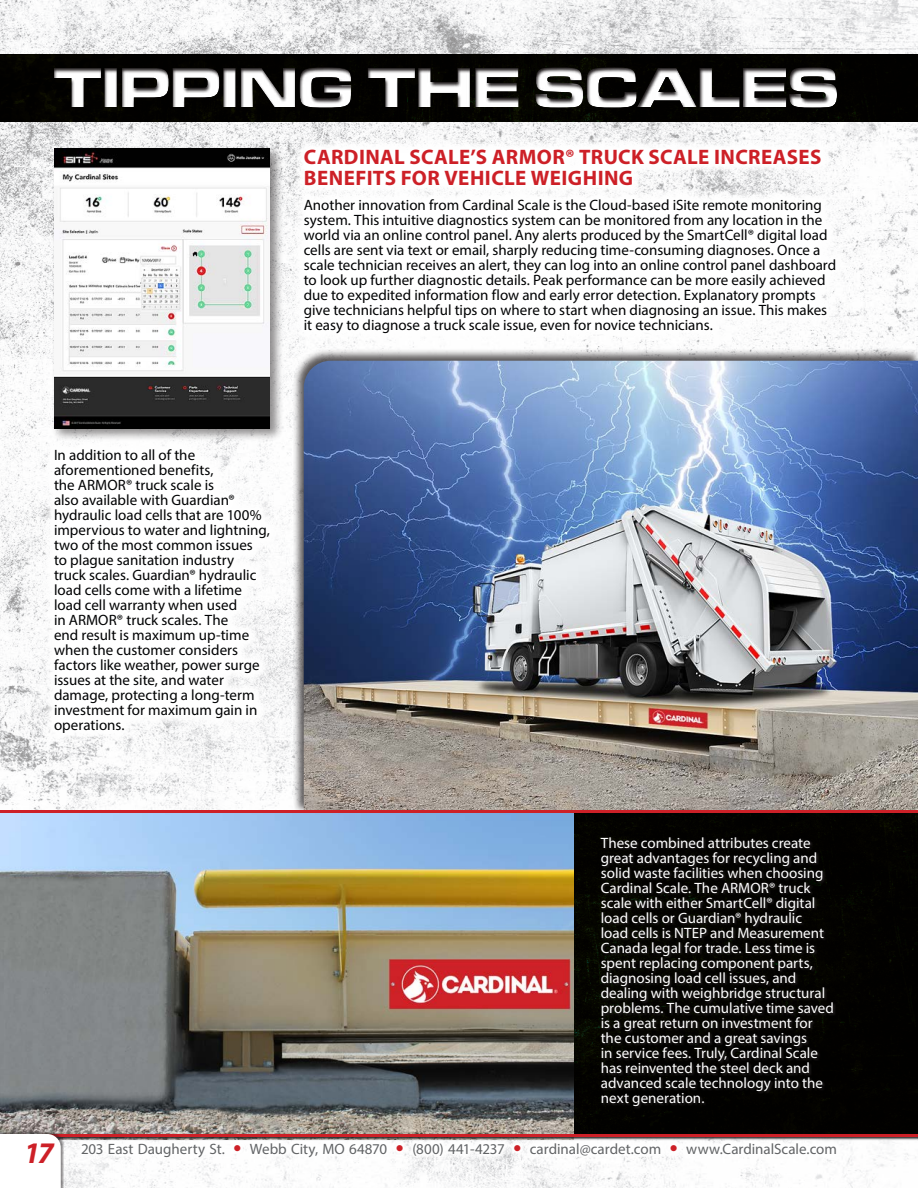
<style>
.page{position:relative;width:918px;height:1188px;background:#fff}
.page>*{position:absolute;margin:0;border:0;box-sizing:border-box;transform-origin:0 0}
.Page_Number_Style{font:italic 700 30px "Myriad Pro";color:#cd2027}
.t1{font:700 21px/21px "Myriad Pro";letter-spacing:.02em;color:#cd2027}
.Back_Page_Paragraph{font:15px/15px "Myriad Pro";color:#010203}
.Back_Page_Paragraph-2{font:15px/15px "Myriad Pro";color:#fff}
.t2{font:15px "Myriad Pro";color:#626466}
.s1{color:#cd2027}
</style>
<div class="page">
<img style="left:0;top:0;width:918px;height:1188px">
<div style="left:293px;top:349px;width:625px;height:466px;background:#231f20;opacity:.75"></div>
<img style="left:304px;top:361px;width:614px;height:449px">
<div style="left:0;top:812px;width:918px;height:324px;background:#020200"></div>
<div style="left:601px;top:837px;width:235px;height:272px;background:linear-gradient(to right,#0b0a07,#070604)"></div>
<img style="left:0;top:813px;width:574px;height:320px">
<div style="left:0;top:54px;width:918px;height:68px;background:#020100"></div>
<svg style="left:54px;top:66px;width:783px;height:42px"></svg>
<div style="left:292px;top:137px;width:542px;height:61px;background:#fff"></div>
<div style="left:291px;top:186px;width:557px;height:160px;background:#fff"></div>
<div style="left:51px;top:146px;width:232px;height:296px;background:#231f20;opacity:.5"></div>
<img style="left:54px;top:148px;width:216px;height:281px">
<hr style="left:0;top:810px;width:918px;height:3px;background:#cd2027">
<div style="left:41px;top:436px;width:241px;height:310px;background:#fff"></div>
<div style="left:76px;top:1137px;width:766px;height:26px;background:#fff"></div>
<svg style="left:64px;top:1133px;width:853px;height:7px;background:#736f6c"></svg>
<hr style="left:47px;top:1134px;width:871px;height:3px;background:#cd2027">
<div style="left:0;top:1130px;width:64px;height:58px;background:#231f20;opacity:.5"></div>
<svg style="left:0;top:1134px;width:61px;height:54px"></svg>
<p class="t1" style="left:304px;top:146px;width:519px">CARDINAL SCALE’S ARMOR® TRUCK SCALE INCREASES<br>BENEFITS FOR VEHICLE WEIGHING</p>
<p class="Back_Page_Paragraph" style="left:304px;top:197px;width:534px">Another innovation from Cardinal Scale is the Cloud-based iSite remote monitoring system. This intuitive diagnostics system can be monitored from any location in the world via an online control panel. Any alerts produced by the SmartCell® digital load cells are sent via text or email, sharply reducing time-consuming diagnoses. Once a scale technician receives an alert, they can log into an online control panel dashboard to look up further diagnostic details. Peak performance can be more easily achieved due to expedited information flow and early error detection. Explanatory prompts give technicians helpful tips on where to start when diagnosing an issue. This makes it easy to diagnose a truck scale issue, even for novice technicians.</p>
<p class="Back_Page_Paragraph" style="left:54px;top:447px;width:218px">In addition to all of the aforementioned benefits,<br>the ARMOR® truck scale is<br>also available with Guardian® hydraulic load cells that are 100% impervious to water and lightning, two of the most common issues<br>to plague sanitation industry<br>truck scales. Guardian® hydraulic load cells come with a lifetime load cell warranty when used<br>in ARMOR® truck scales. The<br>end result is maximum up-time when the customer considers factors like weather, power surge issues at the site, and water damage, protecting a long-term investment for maximum gain in operations.</p>
<p class="Back_Page_Paragraph-2" style="left:601px;top:835px;width:235px">These combined attributes create great advantages for recycling and solid waste facilities when choosing Cardinal Scale. The ARMOR® truck scale with either SmartCell® digital load cells or Guardian® hydraulic<br>load cells is NTEP and Measurement Canada legal for trade. Less time is spent replacing component parts, diagnosing load cell issues, and dealing with weighbridge structural problems. The cumulative time saved is a great return on investment for the customer and a great savings<br>in service fees. Truly, Cardinal Scale has reinvented the steel deck and advanced scale technology into the next generation.</p>
<p class="Page_Number_Style" style="left:24px;top:1134px;width:32px">17</p>
<p class="t2" style="left:81px;top:1139px;width:758px">203 East Daugherty St. <span class="s1">●</span> Webb City, MO 64870 <span class="s1">●</span> (800) 441-4237 <span class="s1">●</span> cardinal@cardet.com <span class="s1">●</span> www.CardinalScale.com</p>
</div>
